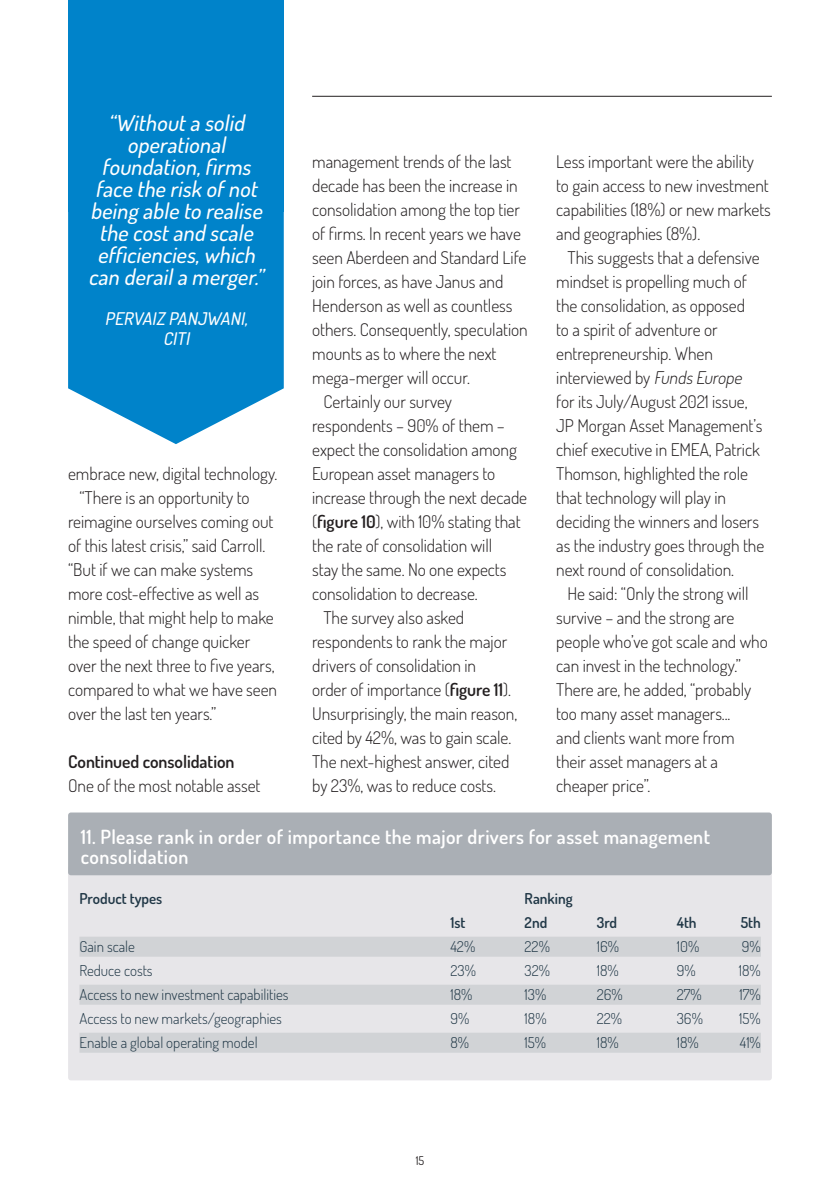
<style>
.page{position:relative;width:840px;height:1191px;background:#fff}
.page>*{position:absolute;margin:0;border:0;box-sizing:border-box;transform-origin:0 0}
.t1{font:italic 500 22px/22px "Dosis";color:#fff;text-align:center}
.t2{font:600 19.6px/20px "Dosis";letter-spacing:.02em;color:#fff}
.t3{font:300 17.6px/24px "Dosis";letter-spacing:-.005em;color:#231f20}
.t4{font:600 17.6px "Dosis";letter-spacing:-.005em;color:#231f20}
.t5{font:italic 500 17.6px "Dosis";color:#fff}
._1st_line_indent_bod{font:300 15px "Dosis";color:#203746}
._1st_line_indent_bod-2{font:600 15px "Dosis";color:#203746}
.t6{font:12px "Dosis";color:#231f20}
.s1{font-weight:600}
.s2{font-style:italic}
</style>
<div class="page">
<hr style="left:312px;top:96px;width:459px;height:1px;background:#231f20">
<div style="left:68px;top:0;width:215px;height:212px;background:#0083ca"></div>
<svg style="left:68px;top:212px;width:215px;height:232px;background:#1e91d0"></svg>
<div style="left:68px;top:865px;width:703px;height:215px;background:#e7e6e9;border-radius:3px"></div>
<div style="left:79px;top:936px;width:681px;height:20px;background:#d1d3d6"></div>
<div style="left:79px;top:984px;width:681px;height:20px;background:#d1d3d6"></div>
<div style="left:79px;top:1032px;width:681px;height:20px;background:#d1d3d6"></div>
<div style="left:68px;top:812px;width:703px;height:63px;background:#aaafb5;border-radius:3px"></div>
<p class="t1" style="left:89px;top:111px;width:181px">“Withouta solid operational foundation,firms face the risk ofnot being able to realise the costand scale efficiencies,which can deraila merger.”</p>
<p class="t5" style="left:105px;top:307px;width:148px">PERVAIZ PANJWANI,</p>
<p class="t5" style="left:163px;top:327px;width:32px">CITI</p>
<p class="t3" style="left:68px;top:461px;width:211px">embrace new, digital technology.</p>
<p class="t3" style="left:68px;top:485px;width:210px;text-indent:11px">“There is an opportunity to reimagine ourselves coming out of this latest crisis,” said Carroll. “But if we can make systems more cost-effective as well as nimble, that might help to make the speed of change quicker over the next three to five years, compared to what we have seen over the last ten years.”</p>
<p class="t4" style="left:68px;top:750px;width:168px">Continued consolidation</p>
<p class="t3" style="left:68px;top:773px;width:194px">One of the most notable asset</p>
<p class="t3" style="left:312px;top:149px;width:217px">management trends of the last decade has been the increase in consolidation among the top tier of firms. In recent years we have seen Aberdeen and Standard Life join forces, as have Janus and<br>Henderson as well as countless others. Consequently, speculation mounts as to where the next mega-merger will occur.</p>
<p class="t3" style="left:312px;top:389px;width:216px;text-indent:11px">Certainly our survey respondents – 90% of them – expect the consolidation among<br>European asset managers to increase through the next decade (<span class="s1">figure 10</span>), with 10% stating that the rate of consolidation will<br>stay the same. No one expects consolidation to decrease.</p>
<p class="t3" style="left:312px;top:605px;width:206px;text-indent:11px">The survey also asked respondents to rank the major drivers of consolidation in<br>order of importance (<span class="s1">figure 11</span>).<br>Unsurprisingly, the main reason, cited by 42%, was to gain scale.<br>The next-highest answer, cited by 23%, was to reduce costs.</p>
<p class="t3" style="left:556px;top:149px;width:216px">Less important were the ability to gain access to new investment capabilities (18%) or new markets and geographies (8%).</p>
<p class="t3" style="left:556px;top:245px;width:209px;text-indent:11px">This suggests that a defensive mindset is propelling much of the consolidation, as opposed<br>to a spirit of adventure or entrepreneurship. When interviewed by <span class="s2">FundsEurope </span>for its July/August 2021 issue,<br>JP Morgan Asset Management’s chief executive in EMEA, Patrick<br>Thomson, highlighted the role that technology will play in deciding the winners and losers as the industry goes through the next round of consolidation.</p>
<p class="t3" style="left:556px;top:581px;width:213px;text-indent:11px">He said: “Only the strong will survive – and the strong are people who’ve got scale and who can invest in the technology.”<br>There are, he added, “probably too many asset managers...<br>and clients want more from their asset managers at a cheaper price”.</p>
<p class="t2" style="left:81px;top:826px;width:630px">11. Please rank in order of importance the major drivers for asset management consolidation</p>
<p class="_1st_line_indent_bod-2" style="left:79px;top:888px;width:84px">Product types</p>
<p class="_1st_line_indent_bod-2" style="left:524px;top:888px;width:50px">Ranking</p>
<p class="_1st_line_indent_bod-2" style="left:450px;top:912px;width:16px">1st</p>
<p class="_1st_line_indent_bod-2" style="left:524px;top:912px;width:24px">2nd</p>
<p class="_1st_line_indent_bod-2" style="left:596px;top:912px;width:22px">3rd</p>
<p class="_1st_line_indent_bod-2" style="left:676px;top:912px;width:21px">4th</p>
<p class="_1st_line_indent_bod-2" style="left:740px;top:912px;width:22px">5th</p>
<p class="_1st_line_indent_bod" style="left:79px;top:936px;width:57px">Gain scale</p>
<p class="_1st_line_indent_bod" style="left:450px;top:936px;width:26px">42%</p>
<p class="_1st_line_indent_bod" style="left:524px;top:936px;width:27px">22%</p>
<p class="_1st_line_indent_bod" style="left:596px;top:936px;width:24px">16%</p>
<p class="_1st_line_indent_bod" style="left:676px;top:936px;width:24px">10%</p>
<p class="_1st_line_indent_bod" style="left:741px;top:936px;width:20px">9%</p>
<p class="_1st_line_indent_bod" style="left:79px;top:960px;width:75px">Reduce costs</p>
<p class="_1st_line_indent_bod" style="left:450px;top:960px;width:27px">23%</p>
<p class="_1st_line_indent_bod" style="left:524px;top:960px;width:27px">32%</p>
<p class="_1st_line_indent_bod" style="left:596px;top:960px;width:23px">18%</p>
<p class="_1st_line_indent_bod" style="left:676px;top:960px;width:20px">9%</p>
<p class="_1st_line_indent_bod" style="left:738px;top:960px;width:23px">18%</p>
<p class="_1st_line_indent_bod" style="left:79px;top:984px;width:210px">Access to new investment capabilities</p>
<p class="_1st_line_indent_bod" style="left:450px;top:984px;width:23px">18%</p>
<p class="_1st_line_indent_bod" style="left:524px;top:984px;width:23px">13%</p>
<p class="_1st_line_indent_bod" style="left:596px;top:984px;width:27px">26%</p>
<p class="_1st_line_indent_bod" style="left:676px;top:984px;width:26px">27%</p>
<p class="_1st_line_indent_bod" style="left:739px;top:984px;width:23px">17%</p>
<p class="_1st_line_indent_bod" style="left:79px;top:1008px;width:204px">Access to new markets/geographies</p>
<p class="_1st_line_indent_bod" style="left:450px;top:1008px;width:20px">9%</p>
<p class="_1st_line_indent_bod" style="left:524px;top:1008px;width:23px">18%</p>
<p class="_1st_line_indent_bod" style="left:596px;top:1008px;width:27px">22%</p>
<p class="_1st_line_indent_bod" style="left:676px;top:1008px;width:28px">36%</p>
<p class="_1st_line_indent_bod" style="left:738px;top:1008px;width:23px">15%</p>
<p class="_1st_line_indent_bod" style="left:79px;top:1032px;width:180px">Enable a global operating model</p>
<p class="_1st_line_indent_bod" style="left:450px;top:1032px;width:20px">8%</p>
<p class="_1st_line_indent_bod" style="left:524px;top:1032px;width:23px">15%</p>
<p class="_1st_line_indent_bod" style="left:596px;top:1032px;width:23px">18%</p>
<p class="_1st_line_indent_bod" style="left:676px;top:1032px;width:23px">18%</p>
<p class="_1st_line_indent_bod" style="left:739px;top:1032px;width:22px">41%</p>
<p class="t6" style="left:415px;top:1152px;width:10px">15</p>
</div>
